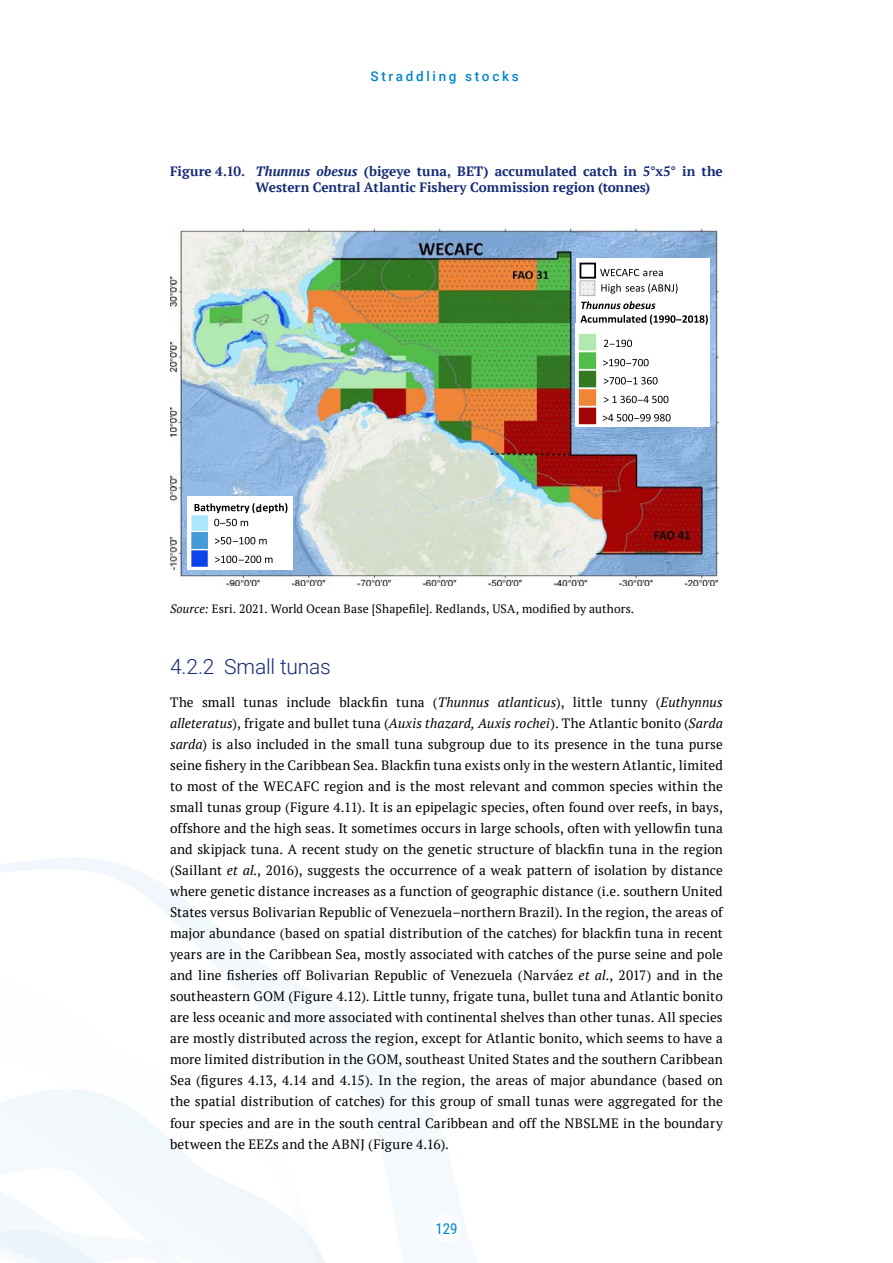
<style>
.page{position:relative;width:893px;height:1263px;background:#fff}
.page>*{position:absolute;margin:0;border:0;box-sizing:border-box;transform-origin:0 0}
.t1{font:300 21px "Roboto";letter-spacing:-.015em;color:#162b75}
.t2{font:15px "Roboto Condensed";color:#0086cb}
.t3{font:13.5px/21px "PT Serif";letter-spacing:.015em;color:#000;text-align:justify}
.t4{font:700 13.5px/16.2px "PT Serif";letter-spacing:-.005em;color:#162b75}
.t5{font:500 13.5px "Roboto";letter-spacing:.2em;color:#0086cb}
.t6{font:12px "PT Serif";letter-spacing:.015em;color:#000}
.t7{font:700 11.55px "Calibri";color:#000}
.s1{font-style:italic}
</style>
<div class="page">
<svg style="left:0;top:858px;width:463px;height:359px"></svg>
<svg style="left:0;top:978px;width:427px;height:285px"></svg>
<img style="left:170px;top:227px;width:548px;height:358px">
<img style="left:573px;top:295px;width:3px;height:13px">
<img style="left:573px;top:308px;width:3px;height:26px">
<img style="left:709px;top:308px;width:5px;height:26px">
<div style="left:576px;top:259px;width:133px;height:168px;background:#fff"></div>
<div style="left:580px;top:281px;width:15px;height:15px;border:1px solid #b1b4b6"></div>
<img style="left:578px;top:333px;width:19px;height:92px">
<svg style="left:187px;top:497px;width:106px;height:73px"></svg>
<svg style="left:214px;top:519px;width:37px;height:7px"></svg>
<svg style="left:215px;top:537px;width:54px;height:7px"></svg>
<svg style="left:215px;top:556px;width:60px;height:7px"></svg>
<svg style="left:603px;top:339px;width:68px;height:82px"></svg>
<svg style="left:581px;top:301px;width:74px;height:8px"></svg>
<svg style="left:580px;top:315px;width:128px;height:10px"></svg>
<svg style="left:579px;top:263px;width:99px;height:31px"></svg>
<svg style="left:195px;top:503px;width:92px;height:10px"></svg>
<div style="left:433px;top:1214px;width:28px;height:28px;background:#fff;border-radius:50%"></div>
<p class="t5" style="left:370px;top:67px;width:150px">Straddling stocks</p>
<p class="t4" style="left:256px;top:162px;width:469px;text-indent:-85px">Figure 4.10. <span class="s1">Thunnus obesus</span> (bigeye tuna, BET) accumulated catch in 5°x5° in the<br>Western Central Atlantic Fishery Commission region (tonnes)</p>
<p class="t7" style="left:256px;top:500px;width:8px">d</p>
<p class="t6" style="left:170px;top:601px;width:466px"><span class="s1">Source:</span> Esri. 2021. World Ocean Base [Shapefile]. Redlands, USA, modified by authors.</p>
<h1 class="t1" style="left:170px;top:651px;width:162px">4.2.2 Small tunas</h1>
<p class="t3" style="left:170px;top:692px;width:554px">The small tunas include blackfin tuna (<span class="s1">Thunnus atlanticus</span>), little tunny (<span class="s1">Euthynnus alleteratus</span>), frigate and bullet tuna (<span class="s1">Auxis thazard, Auxis rochei</span>). The Atlantic bonito (<span class="s1">Sarda sarda</span>) is also included in the small tuna subgroup due to its presence in the tuna purse seine fishery in the Caribbean Sea. Blackfin tuna exists only in the western Atlantic, limited to most of the WECAFC region and is the most relevant and common species within the small tunas group (Figure 4.11). It is an epipelagic species, often found over reefs, in bays, offshore and the high seas. It sometimes occurs in large schools, often with yellowfin tuna and skipjack tuna. A recent study on the genetic structure of blackfin tuna in the region (Saillant <span class="s1">et al.</span>, 2016), suggests the occurrence of a weak pattern of isolation by distance where genetic distance increases as a function of geographic distance (i.e. southern United States versus Bolivarian Republic of Venezuela–northern Brazil). In the region, the areas of major abundance (based on spatial distribution of the catches) for blackfin tuna in recent years are in the Caribbean Sea, mostly associated with catches of the purse seine and pole and line fisheries off Bolivarian Republic of Venezuela (Narváez <span class="s1">et al.</span>, 2017) and in the southeastern GOM (Figure 4.12). Little tunny, frigate tuna, bullet tuna and Atlantic bonito are less oceanic and more associated with continental shelves than other tunas. All species are mostly distributed across the region, except for Atlantic bonito, which seems to have a more limited distribution in the GOM, southeast United States and the southern Caribbean Sea (figures 4.13, 4.14 and 4.15). In the region, the areas of major abundance (based on the spatial distribution of catches) for this group of small tunas were aggregated for the four species and are in the south central Caribbean and off the NBSLME in the boundary between the EEZs and the ABNJ (Figure 4.16).</p>
<p class="t2" style="left:435px;top:1218px;width:24px">129</p>
</div>
